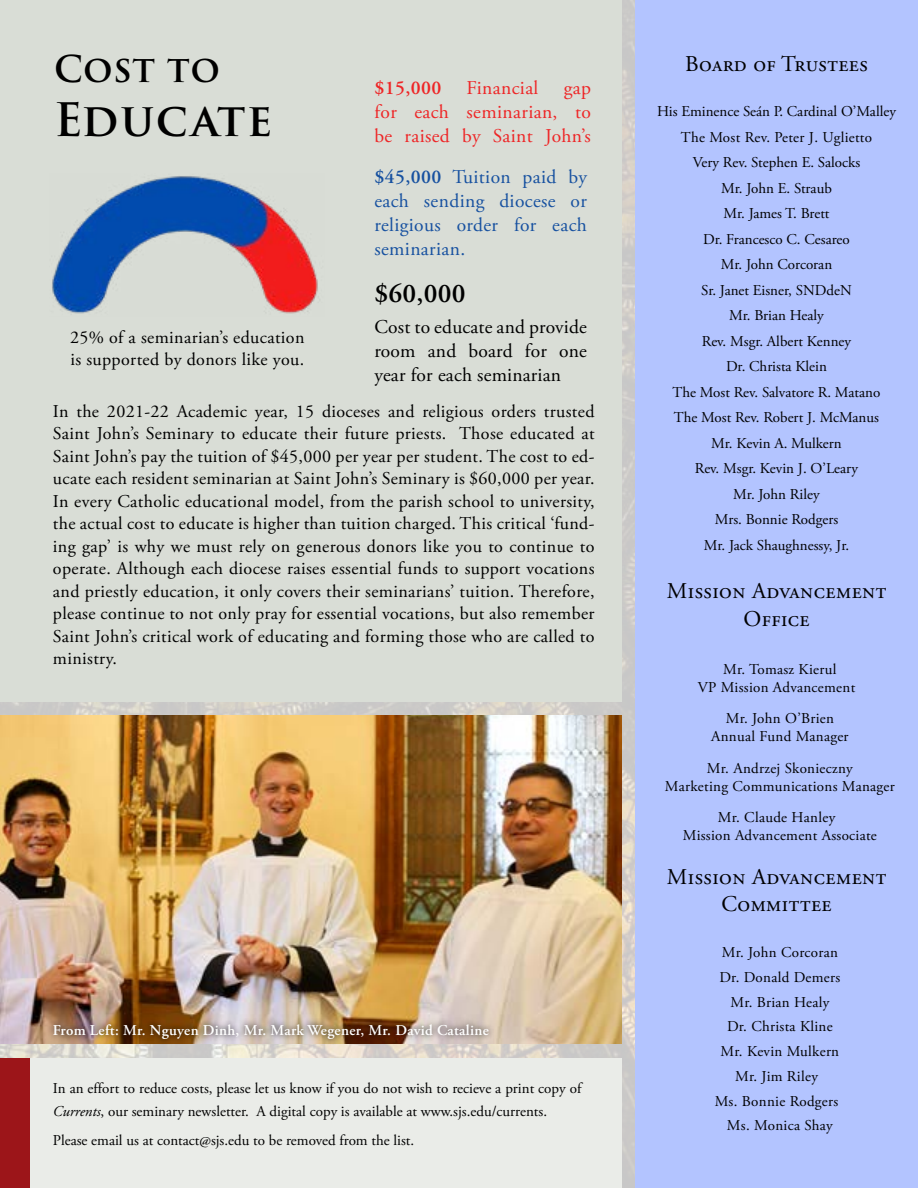
<style>
.page{position:relative;width:918px;height:1188px;background:#fff}
.page>*{position:absolute;margin:0;border:0;box-sizing:border-box;transform-origin:0 0}
.t1{font:600 45px "Trajan Pro 3";letter-spacing:.03em;color:#000}
.t2{font:600 36px "Trajan Pro 3";letter-spacing:.02em;color:#000}
.t3{font:600 27px "Adobe Garamond Pro";color:#000}
.t4{font:22.5px/27.8px "Adobe Garamond Pro";letter-spacing:.02em;color:#000;text-align:center}
.t5{font:19.5px/24px "Adobe Garamond Pro";color:#1751a0;text-align:justify}
.t6{font:19.5px/24px "Adobe Garamond Pro";letter-spacing:-.05em;color:#000;text-align:justify}
.t7{font:19.5px/24px "Adobe Garamond Pro";letter-spacing:-.01em;color:#ee2526;text-align:justify}
.t8{font:600 19.5px "Adobe Garamond Pro";color:#ee2526}
.t9{font:18px/22.5px "Adobe Garamond Pro";letter-spacing:.015em;color:#000}
.t10{font:15px/25.5px "Adobe Garamond Pro";color:#000;text-align:center}
.t11{font:600 15px "Adobe Garamond Pro";letter-spacing:.01em;color:#fff}
.s1{font-weight:600}
.s2{font-style:italic}
</style>
<div class="page">
<img style="left:0;top:0;width:635px;height:1188px">
<div style="left:0;top:0;width:622px;height:702px;background:#d9ddd6"></div>
<img style="left:52px;top:176px;width:266px;height:138px">
<div style="left:635px;top:0;width:283px;height:1188px;background:#b3c4ff"></div>
<div style="left:0;top:1058px;width:622px;height:130px;background:#eaece8"></div>
<img style="left:0;top:716px;width:622px;height:328px">
<div style="left:47px;top:1018px;width:447px;height:27px;background:#000;opacity:.75"></div>
<div style="left:0;top:1058px;width:29px;height:130px;background:#9c1519"></div>
<h2 class="t2" style="left:54px;top:43px;width:168px">Cost to</h2>
<h1 class="t1" style="left:54px;top:87px;width:220px">Educate</h1>
<p class="t9" style="left:70px;top:327px;width:236px">25% of a seminarian’s education is supported by donors like you.</p>
<h3 class="t8" style="left:374px;top:76px;width:68px">$15,000</h3>
<h3 class="t7" style="left:467px;top:76px;width:73px">Financial</h3>
<h3 class="t7" style="left:374px;top:76px;width:218px;text-indent:189px">gap for each seminarian, to be raised by Saint John’s</h3>
<h3 class="t5" style="left:374px;top:166px;width:214px"><span class="s1">$45,000</span> Tuition paid by each sending diocese or religious order for each seminarian.</h3>
<h3 class="t3" style="left:374px;top:278px;width:93px">$60,000</h3>
<h3 class="t6" style="left:374px;top:315px;width:214px">Cost to educate and provide room and board for one year for each seminarian</h3>
<p class="t9" style="left:53px;top:401px;width:543px;text-align:justify">In the 2021-22 Academic year, 15 dioceses and religious orders trusted Saint John’s Seminary to educate their future priests. Those educated at Saint John’s pay the tuition of $45,000 per year per student. The cost to ed&shy;ucate each resident seminarian at Saint John’s Seminary is $60,000 per year.<br>In every Catholic educational model, from the parish school to university, the actual cost to educate is higher than tuition charged. This critical ‘fund&shy;ing gap’ is why we must rely on generous donors like you to continue to operate. Although each diocese raises essential funds to support vocations and priestly education, it only covers their seminarians’ tuition. Therefore, please continue to not only pray for essential vocations, but also remember Saint John’s critical work of educating and forming those who are called to ministry.</p>
<p class="t11" style="left:53px;top:1021px;width:437px">From Left: Mr. Nguyen Dinh, Mr. Mark Wegener, Mr. David Cataline</p>
<p class="t10" style="left:53px;top:1078px;width:532px;line-height:22.5px;text-align:left">In an effort to reduce costs, please let us know if you do not wish to recieve a print copy of<br><span class="s2">Currents</span>, our seminary newsletter. A digital copy is available at www.sjs.edu/currents.</p>
<p class="t10" style="left:53px;top:1128px;width:363px">Please email us at contact@sjs.edu to be removed from the list.</p>
<h3 class="t4" style="left:685px;top:50px;width:184px">Board of Trustees</h3>
<p class="t10" style="left:657px;top:99px;width:240px">His Eminence Seán P. Cardinal O’Malley<br>The Most Rev. Peter J. Uglietto<br>Very Rev. Stephen E. Salocks<br>Mr. John E. Straub<br>Mr. James T. Brett<br>Dr. Francesco C. Cesareo<br>Mr. John Corcoran<br>Sr. Janet Eisner, SNDdeN<br>Mr. Brian Healy<br>Rev. Msgr. Albert Kenney<br>Dr. Christa Klein<br>The Most Rev. Salvatore R. Matano<br>The Most Rev. Robert J. McManus<br>Mr. Kevin A. Mulkern<br>Rev. Msgr. Kevin J. O’Leary<br>Mr. John Riley<br>Mrs. Bonnie Rodgers<br>Mr. Jack Shaughnessy, Jr.</p>
<h3 class="t4" style="left:667px;top:578px;width:221px">Mission Advancement<br>Office</h3>
<p class="t10" style="left:698px;top:660px;width:159px;line-height:18px">Mr. Tomasz Kierul<br>VP Mission Advancement</p>
<p class="t10" style="left:711px;top:710px;width:139px;line-height:18px">Mr. John O’Brien<br>Annual Fund Manager</p>
<p class="t10" style="left:665px;top:759px;width:231px;line-height:18px">Mr. Andrzej Skonieczny<br>Marketing Communications Manager</p>
<p class="t10" style="left:683px;top:809px;width:196px;line-height:18px">Mr. Claude Hanley<br>Mission Advancement Associate</p>
<h3 class="t4" style="left:667px;top:863px;width:221px">Mission Advancement<br>Committee</h3>
<p class="t10" style="left:715px;top:940px;width:127px;line-height:24.8px">Mr. John Corcoran<br>Dr. Donald Demers<br>Mr. Brian Healy<br>Dr. Christa Kline<br>Mr. Kevin Mulkern<br>Mr. Jim Riley<br>Ms. Bonnie Rodgers<br>Ms. Monica Shay</p>
</div>
